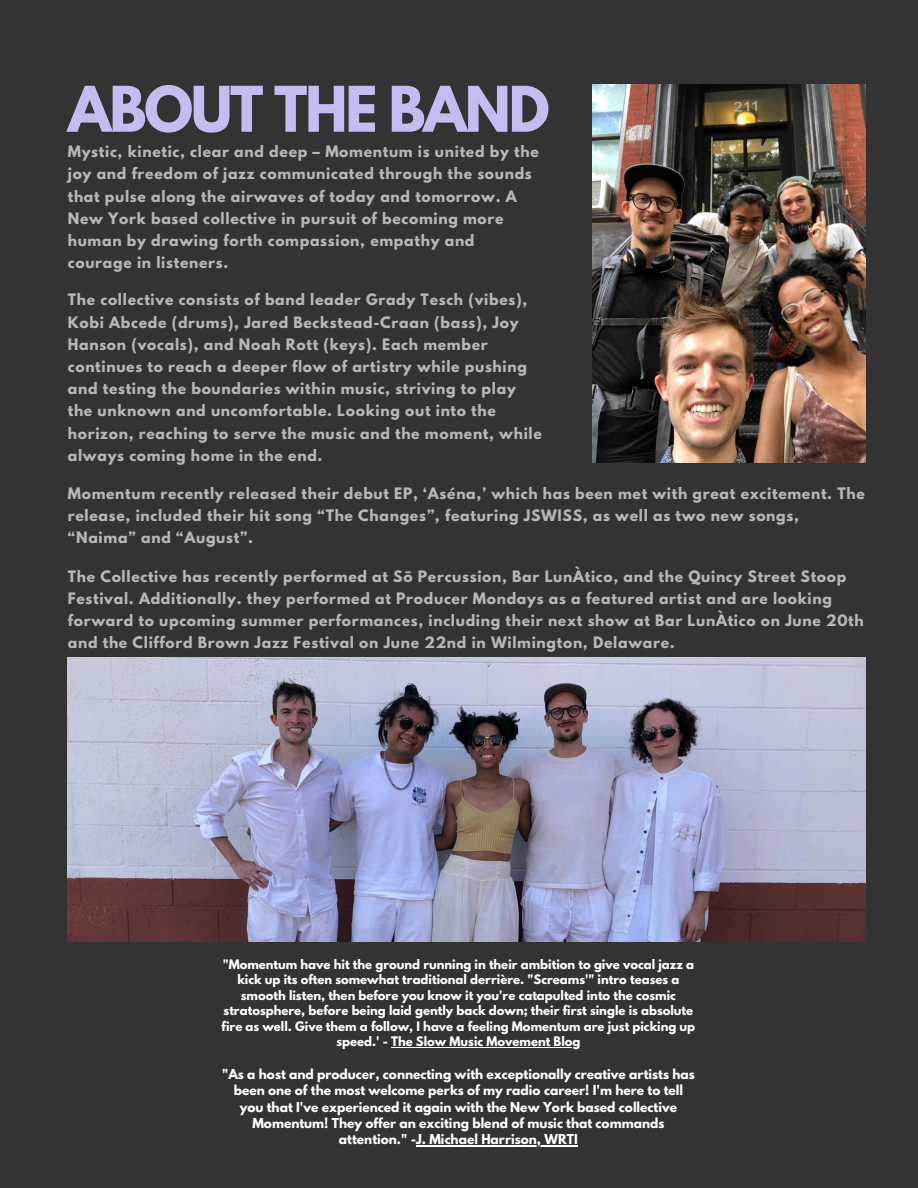
<style>
.page{position:relative;width:918px;height:1188px;background:#333}
.page>*{position:absolute;margin:0;border:0;box-sizing:border-box;transform-origin:0 0}
.t1{font:700 55.8px "League Spartan";letter-spacing:-.04em;color:#c7bcf1}
.t2{font:700 13.95px/22.2px "League Spartan";letter-spacing:.05em;color:#fff}
.t3{font:700 12.15px/16.2px "League Spartan";color:#fff;text-align:center}
.t4{font:700 11.7px/15.6px "League Spartan";color:#fff;text-align:center}
</style>
<div class="page">
<img style="left:592px;top:84px;width:274px;height:378px">
<img style="left:68px;top:658px;width:797px;height:283px">
<hr style="left:391px;top:1047px;width:190px;height:1px;background:#fff">
<hr style="left:416px;top:1145px;width:162px;height:1px;background:#fff">
<h2 class="t1" style="left:68px;top:82px;width:483px">ABOUT THE BAND</h2>
<p class="t2" style="left:68px;top:142px;width:472px">Mystic, kinetic, clear and deep – Momentum is united by the joy and freedom of jazz communicated through the sounds that pulse along the airwaves of today and tomorrow. A New York based collective in pursuit of becoming more human by drawing forth compassion, empathy and courage in listeners.</p>
<p class="t2" style="left:68px;top:290px;width:476px">The collective consists of band leader Grady Tesch (vibes), Kobi Abcede (drums), Jared Beckstead-Craan (bass), Joy Hanson (vocals), and Noah Rott (keys). Each member continues to reach a deeper flow of artistry while pushing and testing the boundaries within music, striving to play the unknown and uncomfortable. Looking out into the horizon, reaching to serve the music and the moment, while always coming home in the end.</p>
<p class="t2" style="left:68px;top:484px;width:799px">Momentum recently released their debut EP, ‘Aséna,’ which has been met with great excitement. The release, included their hit song “The Changes”, featuring JSWISS, as well as two new songs, “Naima” and “August”.</p>
<p class="t2" style="left:68px;top:567px;width:797px">The Collective has recently performed at Sō Percussion, Bar LunÀtico, and the Quincy Street Stoop Festival. Additionally. they performed at Producer Mondays as a featured artist and are looking forward to upcoming summer performances, including their next show at Bar LunÀtico on June 20th and the Clifford Brown Jazz Festival on June 22nd in Wilmington, Delaware.</p>
<p class="t4" style="left:222px;top:958px;width:475px">"Momentum have hit the ground running in their ambition to give vocal jazz a kick up its often somewhat traditional derrière. "Screams'" intro teases a smooth listen, then before you know it you're catapulted into the cosmic stratosphere, before being laid gently back down; their first single is absolute fire as well. Give them a follow, I have a feeling Momentum are just picking up speed.' - The Slow Music Movement Blog</p>
<h2 class="t3" style="left:222px;top:1068px;width:474px">"As a host and producer, connecting with exceptionally creative artists has been one of the most welcome perks of my radio career! I'm here to tell you that I've experienced it again with the New York based collective Momentum! They offer an exciting blend of music that commands attention." -J. Michael Harrison, WRTI</h2>
</div>
